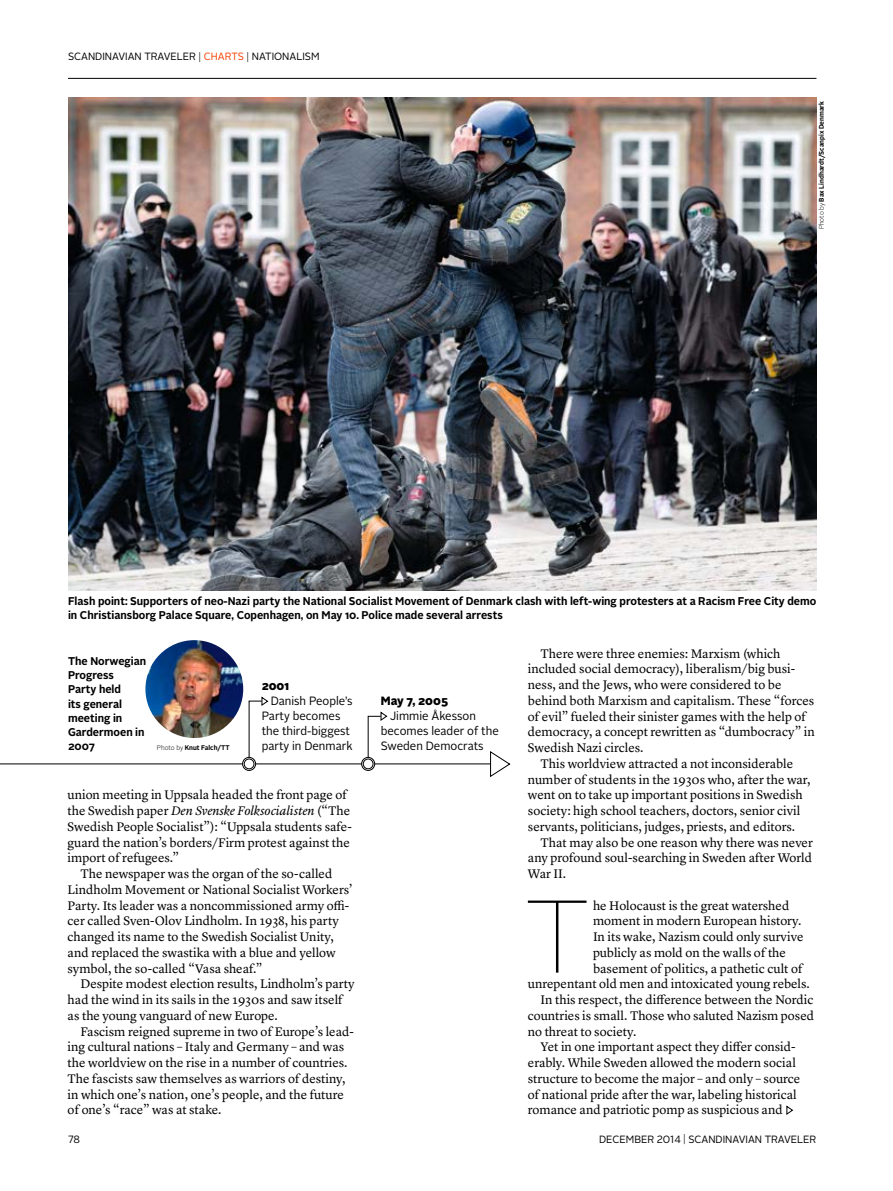
<style>
.page{position:relative;width:893px;height:1191px;background:#fff}
.page>*{position:absolute;margin:0;border:0;box-sizing:border-box;transform-origin:0 0}
.t1{font:100 102.9px "Alright Sans";color:#000}
.t2{font:12.9px "Lyon Text";color:#000}
.t3{font:italic 12.9px "Lyon Text";letter-spacing:-.005em;color:#000}
.t4{font:12px/15px "Alright Sans";color:#000;scale:.95 1}
.t5{font:900 12px "Alright Sans";color:#000;scale:.95 1}
.t6{font:700 11.25px/14.2px "Alright Sans";color:#000;scale:.95 1}
.t7{font:10.5px "Alright Sans";color:#000;scale:.95 1}
.t8{font:700 6.75px "Alright Sans";color:#000;scale:.95 1}
.s1{font-weight:300}
.s2{color:#f84100}
.s3{font-style:normal}
</style>
<div class="page">
<hr style="left:68px;top:78px;width:748px;height:1px;background:#000">
<img style="left:68px;top:98px;width:748px;height:492px">
<hr style="left:0;top:763px;width:510px;height:1px;background:#000">
<div style="left:242px;top:757px;width:14px;height:13px;border:1px solid #000;border-radius:50%"></div>
<div style="left:361px;top:757px;width:14px;height:13px;border:1px solid #000;border-radius:50%"></div>
<div style="left:244px;top:759px;width:10px;height:10px;background:#fff;border-radius:50%"></div>
<div style="left:244px;top:759px;width:10px;height:10px;border:1px solid #000;border-radius:50%"></div>
<div style="left:363px;top:759px;width:10px;height:10px;background:#fff;border-radius:50%"></div>
<div style="left:363px;top:759px;width:10px;height:10px;border:1px solid #000;border-radius:50%"></div>
<svg style="left:249px;top:696px;width:19px;height:68px"></svg>
<svg style="left:368px;top:711px;width:19px;height:53px"></svg>
<svg style="left:490px;top:751px;width:20px;height:26px"></svg>
<img style="left:145px;top:640px;width:98px;height:98px;border-radius:49px">
<svg style="left:786px;top:1105px;width:7px;height:9px"></svg>
<p class="t7" style="left:68px;top:50px;width:266px">SCANDINAVIAN TRAVELER <span class="s1">|</span> <span class="s2">CHARTS</span> <span class="s1">|</span> NATIONALISM</p>
<p class="t8" style="left:817px;top:229px;width:137px;rotate:-90deg"><span class="s1">Photo by</span> Bax Lindhardt/Scanpix Denmark</p>
<p class="t6" style="left:68px;top:594px;width:789px">Flash point: Supporters of neo-Nazi party the National Socialist Movement of Denmark clash with left-wing protesters at a Racism Free City demo in Christiansborg Palace Square, Copenhagen, on May 10. Police made several arrests</p>
<p class="t6" style="left:68px;top:654px;width:84px">The Norwegian<br>Progress<br>Party held<br>its general meeting in<br>Gardermoen in<br>2007</p>
<p class="t8" style="left:157px;top:743px;width:78px"><span class="s1">Photo by</span> Knut Falch/TT</p>
<p class="t5" style="left:262px;top:677px;width:30px">2001</p>
<p class="t4" style="left:262px;top:694px;width:97px;text-indent:9px">Danish People’s<br>Party becomes the third-biggest party in Denmark</p>
<p class="t5" style="left:381px;top:692px;width:72px">May 7, 2005</p>
<p class="t4" style="left:381px;top:709px;width:126px;text-indent:9px">Jimmie Åkesson becomes leader of the<br>Sweden Democrats</p>
<p class="t2" style="left:68px;top:785px;width:281px">union meeting in Uppsala headed the front page of</p>
<p class="t3" style="left:68px;top:801px;width:284px"><span class="s3">the Swedish paper</span> Den Svenske Folksocialisten <span class="s3">(“The</span></p>
<p class="t2" style="left:68px;top:816px;width:286px">Swedish People Socialist”): “Uppsala students safe-</p>
<p class="t2" style="left:68px;top:832px;width:284px">guard the nation’s borders/Firm protest against the</p>
<p class="t2" style="left:68px;top:848px;width:113px">import of refugees.”</p>
<p class="t2" style="left:80px;top:864px;width:254px">The newspaper was the organ of the so-called</p>
<p class="t2" style="left:68px;top:879px;width:287px">Lindholm Movement or National Socialist Workers’</p>
<p class="t2" style="left:68px;top:895px;width:283px">Party. Its leader was a noncommissioned army offi-</p>
<p class="t2" style="left:68px;top:911px;width:273px">cer called Sven-Olov Lindholm. In 1938, his party</p>
<p class="t2" style="left:68px;top:927px;width:268px">changed its name to the Swedish Socialist Unity,</p>
<p class="t2" style="left:68px;top:942px;width:269px">and replaced the swastika with a blue and yellow</p>
<p class="t2" style="left:68px;top:958px;width:196px">symbol, the so-called “Vasa sheaf.”</p>
<p class="t2" style="left:80px;top:974px;width:276px">Despite modest election results, Lindholm’s party</p>
<p class="t2" style="left:68px;top:990px;width:277px">had the wind in its sails in the 1930s and saw itself</p>
<p class="t2" style="left:68px;top:1005px;width:212px">as the young vanguard of new Europe.</p>
<p class="t2" style="left:80px;top:1021px;width:275px">Fascism reigned supreme in two of Europe’s lead-</p>
<p class="t2" style="left:68px;top:1037px;width:278px">ing cultural nations – Italy and Germany – and was</p>
<p class="t2" style="left:68px;top:1053px;width:281px">the worldview on the rise in a number of countries.</p>
<p class="t2" style="left:68px;top:1068px;width:279px">The fascists saw themselves as warriors of destiny,</p>
<p class="t2" style="left:68px;top:1084px;width:278px">in which one’s nation, one’s people, and the future</p>
<p class="t2" style="left:68px;top:1100px;width:156px">of one’s “race” was at stake.</p>
<p class="t2" style="left:541px;top:643px;width:241px">There were three enemies: Marxism (which</p>
<p class="t2" style="left:528px;top:659px;width:269px">included social democracy), liberalism/big busi-</p>
<p class="t2" style="left:528px;top:675px;width:255px">ness, and the Jews, who were considered to be</p>
<p class="t2" style="left:528px;top:690px;width:288px">behind both Marxism and capitalism. These “forces</p>
<p class="t2" style="left:528px;top:706px;width:279px">of evil” fueled their sinister games with the help of</p>
<p class="t2" style="left:528px;top:722px;width:289px">democracy, a concept rewritten as “dumbocracy” in</p>
<p class="t2" style="left:528px;top:738px;width:117px">Swedish Nazi circles.</p>
<p class="t2" style="left:541px;top:753px;width:254px">This worldview attracted a not inconsiderable</p>
<p class="t2" style="left:528px;top:769px;width:284px">number of students in the 1930s who, after the war,</p>
<p class="t2" style="left:528px;top:785px;width:276px">went on to take up important positions in Swedish</p>
<p class="t2" style="left:528px;top:801px;width:274px">society: high school teachers, doctors, senior civil</p>
<p class="t2" style="left:528px;top:816px;width:269px">servants, politicians, judges, priests, and editors.</p>
<p class="t2" style="left:541px;top:832px;width:274px">That may also be one reason why there was never</p>
<p class="t2" style="left:528px;top:848px;width:286px">any profound soul-searching in Sweden after World</p>
<p class="t2" style="left:528px;top:864px;width:40px">War II.</p>
<h1 class="t1" style="left:524px;top:866px;width:67px">T</h1>
<p class="t2" style="left:593px;top:895px;width:198px">he Holocaust is the great watershed</p>
<p class="t2" style="left:593px;top:911px;width:210px">moment in modern European history.</p>
<p class="t2" style="left:593px;top:927px;width:212px">In its wake, Nazism could only survive</p>
<p class="t2" style="left:593px;top:942px;width:194px">publicly as mold on the walls of the</p>
<p class="t2" style="left:593px;top:958px;width:211px">basement of politics, a pathetic cult of</p>
<p class="t2" style="left:528px;top:974px;width:283px">unrepentant old men and intoxicated young rebels.</p>
<p class="t2" style="left:541px;top:990px;width:274px">In this respect, the difference between the Nordic</p>
<p class="t2" style="left:528px;top:1005px;width:288px">countries is small. Those who saluted Nazism posed</p>
<p class="t2" style="left:528px;top:1021px;width:110px">no threat to society.</p>
<p class="t2" style="left:541px;top:1037px;width:256px">Yet in one important aspect they differ consid-</p>
<p class="t2" style="left:528px;top:1053px;width:270px">erably. While Sweden allowed the modern social</p>
<p class="t2" style="left:528px;top:1068px;width:274px">structure to become the major – and only – source</p>
<p class="t2" style="left:528px;top:1084px;width:270px">of national pride after the war, labeling historical</p>
<p class="t2" style="left:528px;top:1100px;width:256px">romance and patriotic pomp as suspicious and</p>
<p class="t7" style="left:68px;top:1132px;width:14px">78</p>
<p class="t7" style="left:599px;top:1132px;width:230px">DECEMBER 2014 <span class="s1">|</span> SCANDINAVIAN TRAVELER</p>
</div>
